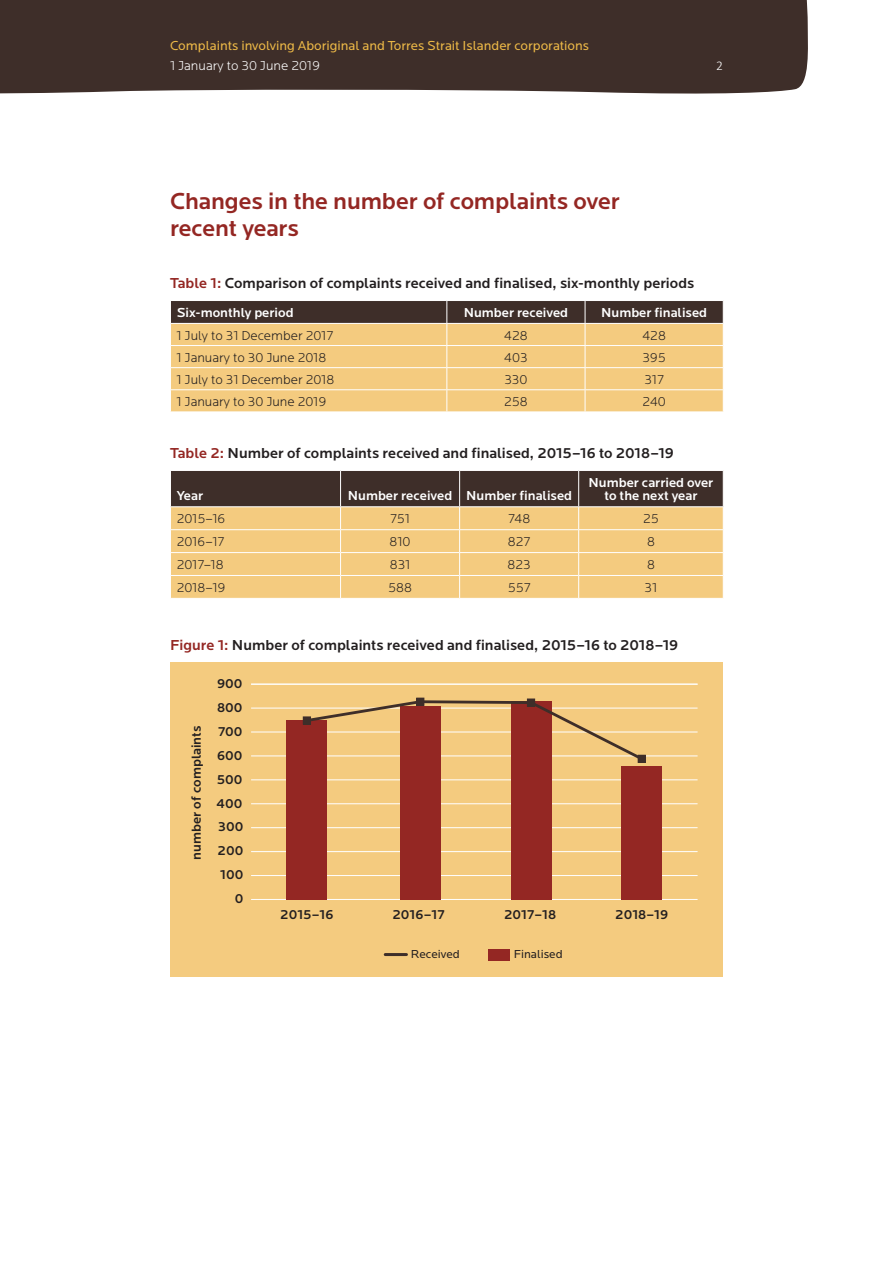
<style>
.page{position:relative;width:893px;height:1263px;background:#fff}
.page>*{position:absolute;margin:0;border:0;box-sizing:border-box;transform-origin:0 0}
.Heading_2{font:500 24px/27px "Locator";letter-spacing:-.01em;color:#942723}
.Heading_3{font:500 15px "Locator";color:#231f20}
.table_body{font:300 13.5px "Locator";color:#231f20}
.table_head{font:500 13.5px/13.5px "Locator";color:#fff;text-align:center}
.t1{font:500 13.5px/23.9px "Locator";color:#231f20;text-align:right}
.t2{font:13.5px "Locator";color:#edb947}
.t3{font:300 13.5px "Locator";color:#fff}
.t4{font:300 13.5px "Calibri";color:#fff}
.t5{font:12px "Locator";color:#231f20}
.s1{color:#942723}
</style>
<div class="page">
<div style="left:0;top:0;width:808px;height:94px;background:#3e2e29"></div>
<svg style="left:170px;top:300px;width:554px;height:111px;background:#d0ae74"></svg>
<svg style="left:170px;top:470px;width:554px;height:128px;background:#c2a26d"></svg>
<div style="left:170px;top:662px;width:553px;height:315px;background:#f4cb7f"></div>
<hr style="left:251px;top:779px;width:447px;height:1px;background:#fff">
<hr style="left:251px;top:803px;width:447px;height:1px;background:#fff">
<hr style="left:251px;top:732px;width:447px;height:1px;background:#fff">
<hr style="left:251px;top:755px;width:447px;height:1px;background:#fff">
<hr style="left:251px;top:708px;width:447px;height:1px;background:#fff">
<hr style="left:251px;top:684px;width:447px;height:1px;background:#fff">
<hr style="left:251px;top:827px;width:447px;height:1px;background:#fff">
<hr style="left:251px;top:851px;width:447px;height:1px;background:#fff">
<hr style="left:251px;top:875px;width:447px;height:1px;background:#fff">
<hr style="left:251px;top:899px;width:447px;height:1px;background:#fff">
<div style="left:488px;top:949px;width:22px;height:11px;background:#942723"></div>
<hr style="left:385px;top:953px;width:21px;height:3px;background:#3e2e29">
<div style="left:400px;top:706px;width:40px;height:193px;background:#942723"></div>
<div style="left:511px;top:701px;width:40px;height:198px;background:#942723"></div>
<div style="left:287px;top:720px;width:40px;height:179px;background:#942723"></div>
<div style="left:622px;top:766px;width:40px;height:133px;background:#942723"></div>
<div style="left:303px;top:716px;width:8px;height:8px;border:1px solid #3e2e29"></div>
<svg style="left:304px;top:698px;width:342px;height:65px"></svg>
<p class="t2" style="left:170px;top:38px;width:421px">Complaints involving Aboriginal and Torres Strait Islander corporations</p>
<p class="t3" style="left:170px;top:59px;width:151px">1 January to 30 June 2019</p>
<p class="t4" style="left:716px;top:58px;width:8px">2</p>
<p class="Heading_2" style="left:170px;top:188px;width:451px">Changes in the number of complaints over recent years</p>
<p class="Heading_3" style="left:170px;top:274px;width:526px"><span class="s1">Table 1:</span> Comparison of complaints received and finalised, six-monthly periods</p>
<p class="table_head" style="left:177px;top:306px;width:118px">Six-monthly period</p>
<p class="table_head" style="left:464px;top:306px;width:106px">Number received</p>
<p class="table_head" style="left:601px;top:306px;width:107px">Number finalised</p>
<p class="table_body" style="left:176px;top:328px;width:158px">1 July to 31 December 2017</p>
<p class="table_body" style="left:504px;top:328px;width:25px">428</p>
<p class="table_body" style="left:642px;top:328px;width:25px">428</p>
<p class="table_body" style="left:176px;top:350px;width:151px">1 January to 30 June 2018</p>
<p class="table_body" style="left:504px;top:350px;width:25px">403</p>
<p class="table_body" style="left:643px;top:350px;width:25px">395</p>
<p class="table_body" style="left:176px;top:372px;width:159px">1 July to 31 December 2018</p>
<p class="table_body" style="left:504px;top:372px;width:25px">330</p>
<p class="table_body" style="left:644px;top:372px;width:21px">317</p>
<p class="table_body" style="left:176px;top:394px;width:151px">1 January to 30 June 2019</p>
<p class="table_body" style="left:504px;top:394px;width:25px">258</p>
<p class="table_body" style="left:642px;top:394px;width:25px">240</p>
<p class="Heading_3" style="left:170px;top:444px;width:505px"><span class="s1">Table 2:</span> Number of complaints received and finalised, 2015–16 to 2018–19</p>
<p class="table_head" style="left:177px;top:489px;width:28px">Year</p>
<p class="table_head" style="left:348px;top:489px;width:106px">Number received</p>
<p class="table_head" style="left:466px;top:489px;width:107px">Number finalised</p>
<p class="table_head" style="left:589px;top:476px;width:126px">Number carried over to the next year</p>
<p class="table_body" style="left:177px;top:512px;width:50px">2015–16</p>
<p class="table_body" style="left:390px;top:512px;width:22px">751</p>
<p class="table_body" style="left:508px;top:512px;width:24px">748</p>
<p class="table_body" style="left:643px;top:512px;width:17px">25</p>
<p class="table_body" style="left:177px;top:535px;width:49px">2016–17</p>
<p class="table_body" style="left:390px;top:535px;width:23px">810</p>
<p class="table_body" style="left:508px;top:535px;width:24px">827</p>
<p class="table_body" style="left:647px;top:535px;width:9px">8</p>
<p class="table_body" style="left:177px;top:558px;width:48px">2017–18</p>
<p class="table_body" style="left:390px;top:558px;width:22px">831</p>
<p class="table_body" style="left:508px;top:558px;width:25px">823</p>
<p class="table_body" style="left:647px;top:558px;width:9px">8</p>
<p class="table_body" style="left:177px;top:580px;width:50px">2018–19</p>
<p class="table_body" style="left:388px;top:580px;width:25px">588</p>
<p class="table_body" style="left:508px;top:580px;width:24px">557</p>
<p class="table_body" style="left:645px;top:580px;width:14px">31</p>
<p class="Heading_3" style="left:170px;top:637px;width:510px"><span class="s1">Figure 1:</span> Number of complaints received and finalised, 2015–16 to 2018–19</p>
<p class="t1" style="left:217px;top:672px;width:27px">900</p>
<p class="t1" style="left:185px;top:860px;width:136px;rotate:-90deg">number of complaints</p>
<p class="t1" style="left:217px;top:696px;width:27px">800</p>
<p class="t1" style="left:218px;top:720px;width:26px">700</p>
<p class="t1" style="left:217px;top:744px;width:27px">600</p>
<p class="t1" style="left:217px;top:767px;width:27px">500</p>
<p class="t1" style="left:217px;top:791px;width:27px">400</p>
<p class="t1" style="left:218px;top:815px;width:27px">300</p>
<p class="t1" style="left:218px;top:839px;width:27px">200<br>100<br>0</p>
<p class="t1" style="left:280px;top:902px;width:55px">2015–16</p>
<p class="t1" style="left:392px;top:902px;width:54px">2016–17</p>
<p class="t1" style="left:504px;top:902px;width:54px">2017–18</p>
<p class="t1" style="left:615px;top:902px;width:55px">2018–19</p>
<p class="t5" style="left:411px;top:948px;width:51px">Received</p>
<p class="t5" style="left:514px;top:948px;width:50px">Finalised</p>
</div>
